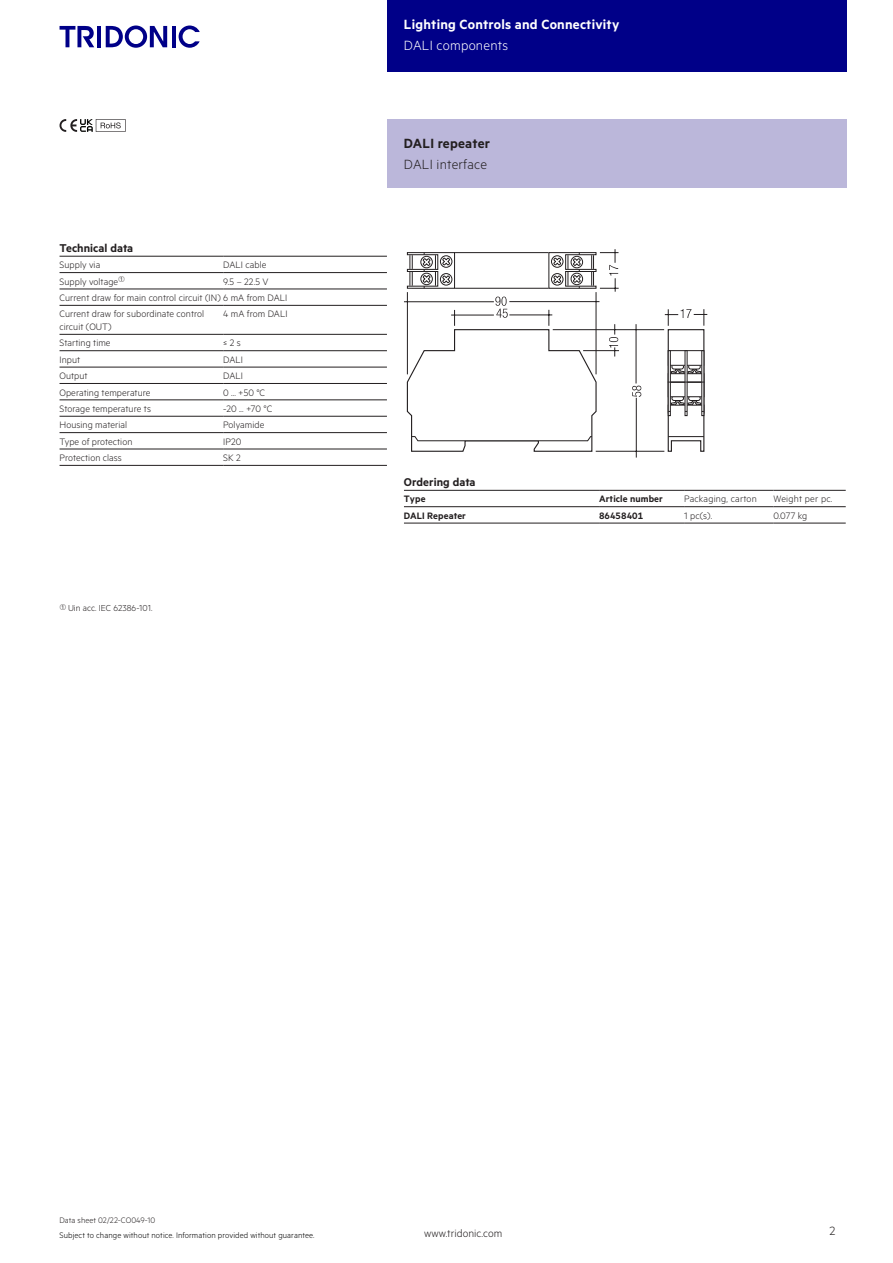
<style>
.page{position:relative;width:893px;height:1263px;background:#fff}
.page>*{position:absolute;margin:0;border:0;box-sizing:border-box;transform-origin:0 0}
.t1{font:15px "Tridonic Metric Print Semi";letter-spacing:.015em;color:#fff}
.t2{font:15px "Tridonic Metric Print Light";letter-spacing:.015em;color:#fff}
.t3{font:15px "Tridonic Metric Print Light";letter-spacing:.015em;color:#231f20}
.t4{font:15px "Tridonic Metric Print Semi";letter-spacing:.015em;color:#231f20}
.t5{font:13.5px "Tridonic Metric Print Light";color:#231f20}
.t6{font:12.75px "Tridonic Metric Print Semi";letter-spacing:.005em;color:#231f20}
.t7{font:12px "Tridonic Metric Print Light";letter-spacing:.005em;color:#231f20}
.t8{font:10.5px/16.4px "Tridonic Metric Print Light";letter-spacing:.005em;color:#231f20}
.t9{font:10.5px "Tridonic Metric Print Semi";letter-spacing:.01em;color:#231f20}
.t10{font:9.75px "Tridonic Metric Print Light";letter-spacing:.005em;color:#231f20}
.t11{font:9px "Tridonic Metric Print Light";letter-spacing:.01em;color:#000}
.t12{font:9px "Tridonic Metric Print Light";letter-spacing:.005em;color:#231f20}
</style>
<div class="page">
<div style="left:387px;top:0;width:459px;height:72px;background:#008"></div>
<hr style="left:97px;top:26px;width:4px;height:21px;background:#008">
<svg style="left:106px;top:26px;width:61px;height:22px"></svg>
<hr style="left:172px;top:26px;width:3px;height:21px;background:#008">
<svg style="left:179px;top:26px;width:21px;height:22px"></svg>
<svg style="left:60px;top:26px;width:34px;height:21px"></svg>
<svg style="left:60px;top:119px;width:66px;height:13px"></svg>
<hr style="left:60px;top:256px;width:163px;height:1px;background:#231f20">
<hr style="left:223px;top:256px;width:164px;height:1px;background:#231f20">
<hr style="left:60px;top:272px;width:163px;height:1px;background:#231f20">
<hr style="left:223px;top:272px;width:164px;height:1px;background:#231f20">
<hr style="left:60px;top:289px;width:163px;height:1px;background:#231f20">
<hr style="left:60px;top:305px;width:163px;height:1px;background:#231f20">
<hr style="left:223px;top:289px;width:164px;height:1px;background:#231f20">
<hr style="left:223px;top:305px;width:164px;height:1px;background:#231f20">
<hr style="left:60px;top:334px;width:163px;height:1px;background:#231f20">
<hr style="left:223px;top:334px;width:164px;height:1px;background:#231f20">
<hr style="left:60px;top:350px;width:163px;height:1px;background:#231f20">
<hr style="left:60px;top:367px;width:163px;height:1px;background:#231f20">
<hr style="left:223px;top:350px;width:164px;height:1px;background:#231f20">
<hr style="left:223px;top:367px;width:164px;height:1px;background:#231f20">
<hr style="left:60px;top:383px;width:163px;height:1px;background:#231f20">
<hr style="left:223px;top:383px;width:164px;height:1px;background:#231f20">
<hr style="left:60px;top:400px;width:163px;height:1px;background:#231f20">
<hr style="left:223px;top:400px;width:164px;height:1px;background:#231f20">
<hr style="left:60px;top:416px;width:163px;height:1px;background:#231f20">
<hr style="left:60px;top:432px;width:163px;height:1px;background:#231f20">
<hr style="left:60px;top:449px;width:163px;height:1px;background:#231f20">
<hr style="left:60px;top:465px;width:163px;height:1px;background:#231f20">
<hr style="left:223px;top:416px;width:164px;height:1px;background:#231f20">
<hr style="left:223px;top:432px;width:164px;height:1px;background:#231f20">
<hr style="left:223px;top:449px;width:164px;height:1px;background:#231f20">
<hr style="left:223px;top:465px;width:164px;height:1px;background:#231f20">
<div style="left:387px;top:119px;width:459px;height:68px;background:#bbb7da"></div>
<hr style="left:404px;top:301px;width:90px;height:1px;background:#231f20">
<svg style="left:406px;top:249px;width:301px;height:209px"></svg>
<hr style="left:404px;top:506px;width:195px;height:1px;background:#231f20">
<hr style="left:599px;top:506px;width:85px;height:1px;background:#231f20">
<hr style="left:684px;top:506px;width:89px;height:1px;background:#231f20">
<hr style="left:773px;top:506px;width:73px;height:1px;background:#231f20">
<hr style="left:404px;top:523px;width:195px;height:1px;background:#231f20">
<hr style="left:599px;top:523px;width:85px;height:1px;background:#231f20">
<hr style="left:684px;top:523px;width:89px;height:1px;background:#231f20">
<hr style="left:773px;top:523px;width:73px;height:1px;background:#231f20">
<hr style="left:404px;top:490px;width:195px;height:1px;background:#231f20">
<hr style="left:599px;top:490px;width:85px;height:1px;background:#231f20">
<hr style="left:684px;top:490px;width:89px;height:1px;background:#231f20">
<hr style="left:773px;top:490px;width:73px;height:1px;background:#231f20">
<h1 class="t1" style="left:404px;top:15px;width:217px">Lighting Controls and Connectivity</h1>
<h1 class="t2" style="left:404px;top:37px;width:106px">DALI components</h1>
<p class="t6" style="left:60px;top:240px;width:75px">Technical data</p>
<p class="t8" style="left:60px;top:257px;width:42px">Supply via</p>
<p class="t8" style="left:223px;top:257px;width:45px">DALI cable</p>
<p class="t8" style="left:60px;top:273px;width:60px">Supply voltage</p>
<p class="t8" style="left:60px;top:273px;width:229px;text-indent:164px">9.5 – 22.5 V<br>Current draw for main control circuit (IN) 6 mA from DALI<br>Current draw for subordinate control</p>
<p class="t8" style="left:60px;top:318px;width:54px">circuit (OUT)</p>
<p class="t8" style="left:223px;top:306px;width:66px">4 mA from DALI</p>
<p class="t8" style="left:60px;top:335px;width:53px">Starting time</p>
<p class="t8" style="left:223px;top:335px;width:19px">≤ 2 s</p>
<p class="t8" style="left:60px;top:351px;width:22px">Input</p>
<p class="t8" style="left:223px;top:351px;width:21px">DALI</p>
<p class="t8" style="left:60px;top:367px;width:30px">Output</p>
<p class="t8" style="left:223px;top:367px;width:21px">DALI</p>
<p class="t8" style="left:60px;top:384px;width:93px">Operating temperature</p>
<p class="t8" style="left:223px;top:384px;width:43px">0 ... +50 °C</p>
<p class="t8" style="left:60px;top:400px;width:93px">Storage temperature ts</p>
<p class="t8" style="left:223px;top:400px;width:51px">-20 ... +70 °C</p>
<p class="t8" style="left:60px;top:417px;width:69px">Housing material</p>
<p class="t8" style="left:223px;top:417px;width:43px">Polyamide</p>
<p class="t8" style="left:60px;top:433px;width:74px">Type of protection</p>
<p class="t8" style="left:223px;top:433px;width:20px">IP20</p>
<p class="t8" style="left:60px;top:449px;width:64px">Protection class</p>
<p class="t8" style="left:223px;top:449px;width:19px">SK 2</p>
<p class="t10" style="left:68px;top:602px;width:86px">Uin acc. IEC 62386-101.</p>
<h1 class="t4" style="left:404px;top:134px;width:88px">DALI repeater</h1>
<h1 class="t3" style="left:404px;top:156px;width:85px">DALI interface</h1>
<p class="t6" style="left:404px;top:474px;width:73px">Ordering data</p>
<p class="t9" style="left:404px;top:493px;width:23px">Type</p>
<p class="t9" style="left:599px;top:493px;width:65px">Article number</p>
<p class="t8" style="left:684px;top:491px;width:74px">Packaging, carton</p>
<p class="t8" style="left:773px;top:491px;width:61px">Weight per pc.</p>
<p class="t9" style="left:404px;top:509px;width:64px">DALI Repeater</p>
<p class="t9" style="left:599px;top:509px;width:46px">86458401</p>
<p class="t8" style="left:684px;top:507px;width:30px">1 pc(s).</p>
<p class="t8" style="left:773px;top:507px;width:35px">0.077 kg</p>
<p class="t12" style="left:60px;top:1215px;width:97px">Data sheet 02/22-CO049-10</p>
<p class="t11" style="left:60px;top:1229px;width:257px">Subject to change without notice. Information provided without guarantee.</p>
<p class="t7" style="left:424px;top:1227px;width:80px">www.tridonic.com</p>
<p class="t5" style="left:829px;top:1223px;width:7px">2</p>
</div>
